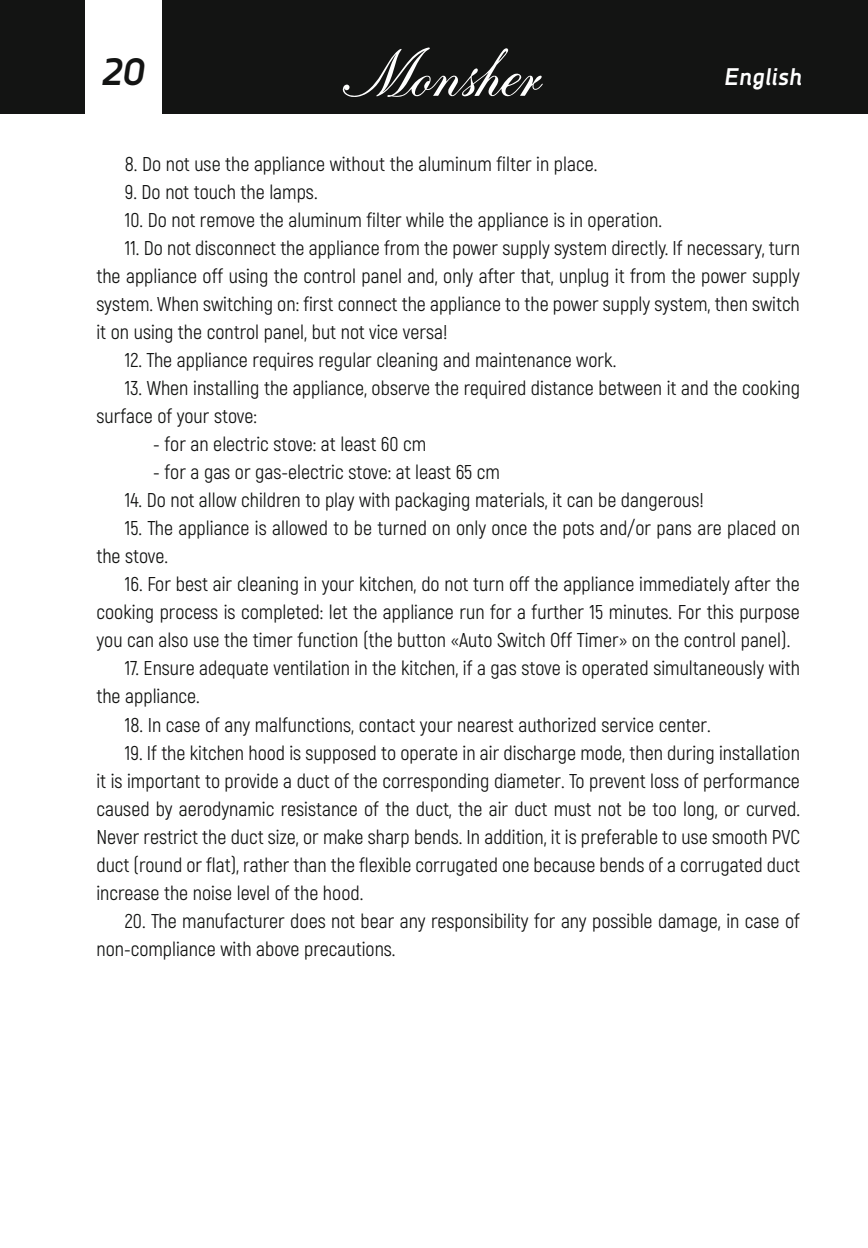
<style>
.page{position:relative;width:868px;height:1248px;background:#fff}
.page>*{position:absolute;margin:0;border:0;box-sizing:border-box;transform-origin:0 0}
.t1{font:italic 700 38px "Decima Nova Pro";color:#131413}
.t2{font:italic 700 24px "Decima Nova Pro";color:#fff}
.t3{font:20px/28px "Akrobat";color:#131413}
</style>
<div class="page">
<div style="left:0;top:0;width:867px;height:113px;background:#131413"></div>
<div style="left:85px;top:0;width:77px;height:119px;background:#fff"></div>
<svg style="left:342px;top:47px;width:200px;height:50px"></svg>
<h1 class="t1" style="left:101px;top:50px;width:46px">20</h1>
<p class="t2" style="left:724px;top:63px;width:79px">English</p>
<p class="t3" style="left:125px;top:150px;width:474px">8. Do not use the appliance without the aluminum filter in place.</p>
<p class="t3" style="left:125px;top:178px;width:194px">9. Do not touch the lamps.</p>
<p class="t3" style="left:125px;top:206px;width:538px">10. Do not remove the aluminum filter while the appliance is in operation.</p>
<p class="t3" style="left:96px;top:234px;width:705px;text-align:justify;text-indent:28px">11. Do not disconnect the appliance from the power supply system directly. If necessary, turn the appliance off using the control panel and, only after that, unplug it from the power supply system. When switching on: first connect the appliance to the power supply system, then switch it on using the control panel, but not vice versa!</p>
<p class="t3" style="left:125px;top:346px;width:493px">12. The appliance requires regular cleaning and maintenance work.</p>
<p class="t3" style="left:96px;top:374px;width:705px;text-indent:28px">13. When installing the appliance, observe the required distance between it and the cooking surface of your stove:</p>
<p class="t3" style="left:153px;top:430px;width:274px">- for an electric stove: at least 60 cm</p>
<p class="t3" style="left:153px;top:458px;width:348px">- for a gas or gas-electric stove: at least 65 cm</p>
<p class="t3" style="left:125px;top:486px;width:580px">14. Do not allow children to play with packaging materials, it can be dangerous!</p>
<p class="t3" style="left:96px;top:514px;width:705px;text-indent:28px">15. The appliance is allowed to be turned on only once the pots and/or pans are placed on the stove.</p>
<p class="t3" style="left:96px;top:570px;width:704px;text-align:justify;text-indent:28px">16. For best air cleaning in your kitchen, do not turn off the appliance immediately after the cooking process is completed: let the appliance run for a further 15 minutes. For this purpose you can also use the timer function (the button «Auto Switch Off Timer» on the control panel).</p>
<p class="t3" style="left:96px;top:654px;width:704px;text-indent:28px">17. Ensure adequate ventilation in the kitchen, if a gas stove is operated simultaneously with the appliance.</p>
<p class="t3" style="left:125px;top:710px;width:587px">18. In case of any malfunctions, contact your nearest authorized service center.</p>
<p class="t3" style="left:96px;top:738px;width:705px;text-align:justify;text-indent:28px">19. If the kitchen hood is supposed to operate in air discharge mode, then during installation it is important to provide a duct of the corresponding diameter. To prevent loss of performance caused by aerodynamic resistance of the duct, the air duct must not be too long, or curved.<br>Never restrict the duct size, or make sharp bends. In addition, it is preferable to use smooth PVC duct (round or flat), rather than the flexible corrugated one because bends of a corrugated duct increase the noise level of the hood.</p>
<p class="t3" style="left:96px;top:906px;width:704px;text-indent:28px">20. The manufacturer does not bear any responsibility for any possible damage, in case of non-compliance with above precautions.</p>
</div>
